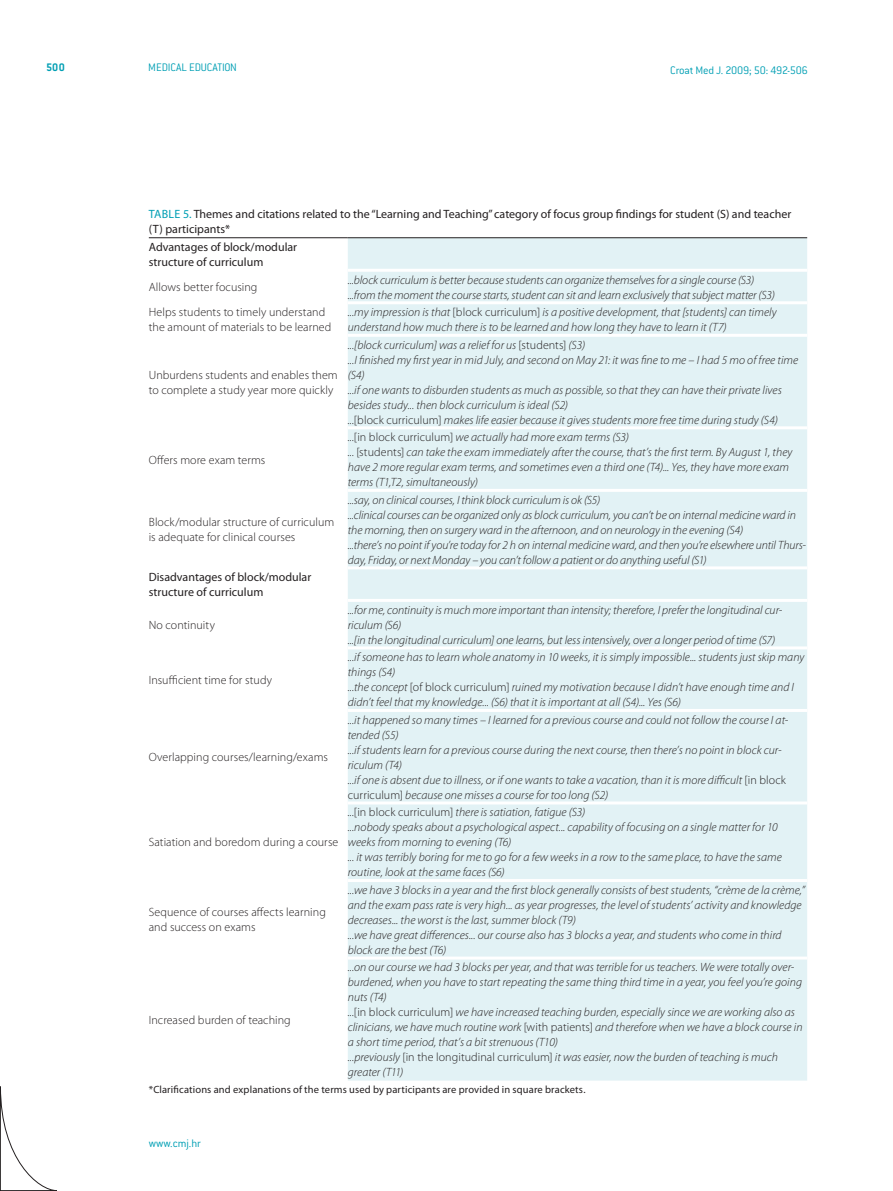
<style>
.page{position:relative;width:893px;height:1191px;background:#fff}
.page>*{position:absolute;margin:0;border:0;box-sizing:border-box;transform-origin:0 0}
.t1{font:italic 300 12px/15px "Myriad Pro";color:#231f20}
.t2{font:300 12px/15px "Myriad Pro";letter-spacing:.005em;color:#231f20}
.t3{font:12px/15px "Myriad Pro";color:#231f20}
.t4{font:300 12px "ITC Conduit LTCE";letter-spacing:-.015em;color:#009fb4}
.t5{font:700 12px "ITC Conduit LTCE";color:#009fb4}
.t6{font:10.5px "Myriad Pro";letter-spacing:.015em;color:#231f20}
.s1{color:#009fb4}
.s2{font-style:normal}
</style>
<div class="page">
<svg style="left:0;top:1086px;width:57px;height:105px"></svg>
<div style="left:348px;top:238px;width:459px;height:842px;background:#e2f2f5"></div>
<hr style="left:348px;top:269px;width:459px;height:3px;background:#fff">
<hr style="left:348px;top:301px;width:459px;height:3px;background:#fff">
<hr style="left:348px;top:334px;width:459px;height:3px;background:#fff">
<hr style="left:348px;top:426px;width:459px;height:3px;background:#fff">
<hr style="left:348px;top:489px;width:459px;height:3px;background:#fff">
<hr style="left:348px;top:566px;width:459px;height:3px;background:#fff">
<hr style="left:348px;top:599px;width:459px;height:3px;background:#fff">
<hr style="left:348px;top:646px;width:459px;height:3px;background:#fff">
<hr style="left:348px;top:709px;width:459px;height:3px;background:#fff">
<hr style="left:348px;top:801px;width:459px;height:3px;background:#fff">
<hr style="left:348px;top:879px;width:459px;height:3px;background:#fff">
<hr style="left:348px;top:956px;width:459px;height:3px;background:#fff">
<hr style="left:149px;top:237px;width:199px;height:1px;background:#231f20">
<hr style="left:348px;top:237px;width:459px;height:1px;background:#231f20">
<p class="t5" style="left:46px;top:60px;width:20px">500</p>
<p class="t4" style="left:148px;top:61px;width:90px">MEDICAL EDUCATION</p>
<p class="t4" style="left:670px;top:63px;width:139px">Croat Med J. 2009; 50: 492-506</p>
<p class="t3" style="left:149px;top:207px;width:644px"><span class="s1">Table 5.</span> Themes and citations related to the “Learning and Teaching” category of focus group findings for student (S) and teacher (T) participants*</p>
<p class="t3" style="left:149px;top:239px;width:150px">Advantages of block/modular structure of curriculum</p>
<p class="t2" style="left:149px;top:279px;width:110px">Allows better focusing</p>
<p class="t1" style="left:348px;top:272px;width:428px">...block curriculum is better because students can organize themselves for a single course (S3) ...from the moment the course starts, student can sit and learn exclusively that subject matter (S3)</p>
<p class="t2" style="left:149px;top:304px;width:184px">Helps students to timely understand the amount of materials to be learned</p>
<p class="t1" style="left:348px;top:304px;width:430px">...my impression is that <span class="s2">[block curriculum]</span> is a positive development, that [students] can timely understand how much there is to be learned and how long they have to learn it (T7)</p>
<p class="t2" style="left:149px;top:367px;width:190px">Unburdens students and enables them to complete a study year more quickly</p>
<p class="t1" style="left:348px;top:337px;width:452px">...[block curriculum] was a relief for us <span class="s2">[students]</span> (S3)<br>...I finished my first year in mid July, and second on May 21: it was fine to me – I had 5 mo of free time (S4)<br>...if one wants to disburden students as much as possible, so that they can have their private lives besides study... then block curriculum is ideal (S2)<br>...<span class="s2">[block curriculum]</span> makes life easier because it gives students more free time during study (S4)</p>
<p class="t2" style="left:149px;top:452px;width:118px">Offers more exam terms</p>
<p class="t2" style="left:149px;top:514px;width:187px">Block/modular structure of curriculum is adequate for clinical courses</p>
<p class="t3" style="left:149px;top:569px;width:164px">Disadvantages of block/modular structure of curriculum</p>
<p class="t2" style="left:149px;top:617px;width:68px">No continuity</p>
<p class="t2" style="left:149px;top:672px;width:125px">Insufficient time for study</p>
<p class="t2" style="left:149px;top:749px;width:181px">Overlapping courses/learning/exams</p>
<p class="t2" style="left:149px;top:834px;width:191px">Satiation and boredom during a course</p>
<p class="t2" style="left:149px;top:904px;width:179px">Sequence of courses affects learning and success on exams</p>
<p class="t1" style="left:348px;top:429px;width:446px">...<span class="s2">[in block curriculum]</span> we actually had more exam terms (S3)<br>... <span class="s2">[students]</span> can take the exam immediately after the course, that’s the first term. By August 1, they have 2 more regular exam terms, and sometimes even a third one (T4)... Yes, they have more exam terms (T1,T2, simultaneously)</p>
<p class="t1" style="left:348px;top:492px;width:460px">...say, on clinical courses, I think block curriculum is ok (S5)<br>...clinical courses can be organized only as block curriculum, you can’t be on internal medicine ward in the morning, then on surgery ward in the afternoon, and on neurology in the evening (S4)<br>...there’s no point if you’re today for 2 h on internal medicine ward, and then you’re elsewhere until Thurs&shy;day, Friday, or next Monday – you can’t follow a patient or do anything useful (S1)</p>
<p class="t1" style="left:348px;top:602px;width:436px">...for me, continuity is much more important than intensity; therefore, I prefer the longitudinal cur&shy;riculum (S6)<br>...[in the longitudinal curriculum] one learns, but less intensively, over a longer period of time (S7)</p>
<p class="t1" style="left:348px;top:649px;width:458px">...if someone has to learn whole anatomy in 10 weeks, it is simply impossible... students just skip many things (S4)<br>...the concept <span class="s2">[of block curriculum]</span> ruined my motivation because I didn’t have enough time and I didn’t feel that my knowledge... (S6) that it is important at all (S4)... Yes (S6)</p>
<p class="t1" style="left:348px;top:712px;width:442px">...it happened so many times – I learned for a previous course and could not follow the course I at&shy;tended (S5)<br>...if students learn for a previous course during the next course, then there’s no point in block cur&shy;riculum (T4)<br>...if one is absent due to illness, or if one wants to take a vacation, than it is more difficult <span class="s2">[in block curriculum]</span> because one misses a course for too long (S2)</p>
<p class="t1" style="left:348px;top:804px;width:436px">...<span class="s2">[in block curriculum]</span> there is satiation, fatigue (S3)<br>...nobody speaks about a psychological aspect... capability of focusing on a single matter for 10 weeks from morning to evening (T6)<br>... it was terribly boring for me to go for a few weeks in a row to the same place, to have the same routine, look at the same faces (S6)</p>
<p class="t1" style="left:348px;top:882px;width:459px">...we have 3 blocks in a year and the first block generally consists of best students, “crème de la crème,” and the exam pass rate is very high... as year progresses, the level of students’ activity and knowledge decreases... the worst is the last, summer block (T9)<br>...we have great differences... our course also has 3 blocks a year, and students who come in third block are the best (T6)</p>
<p class="t1" style="left:348px;top:959px;width:456px">...on our course we had 3 blocks per year, and that was terrible for us teachers. We were totally over&shy;burdened, when you have to start repeating the same thing third time in a year, you feel you’re going nuts (T4)<br>...<span class="s2">[in block curriculum]</span> we have increased teaching burden, especially since we are working also as clinicians, we have much routine work <span class="s2">[with patients]</span> and therefore when we have a block course in a short time period, that’s a bit strenuous (T10)<br>...previously <span class="s2">[in the longitudinal curriculum]</span> it was easier, now the burden of teaching is much greater (T11)</p>
<p class="t6" style="left:149px;top:1082px;width:438px">*Clarifications and explanations of the terms used by participants are provided in square brackets.</p>
<p class="t2" style="left:149px;top:1012px;width:143px">Increased burden of teaching</p>
<p class="t4" style="left:149px;top:1136px;width:54px">www.cmj.hr</p>
</div>
